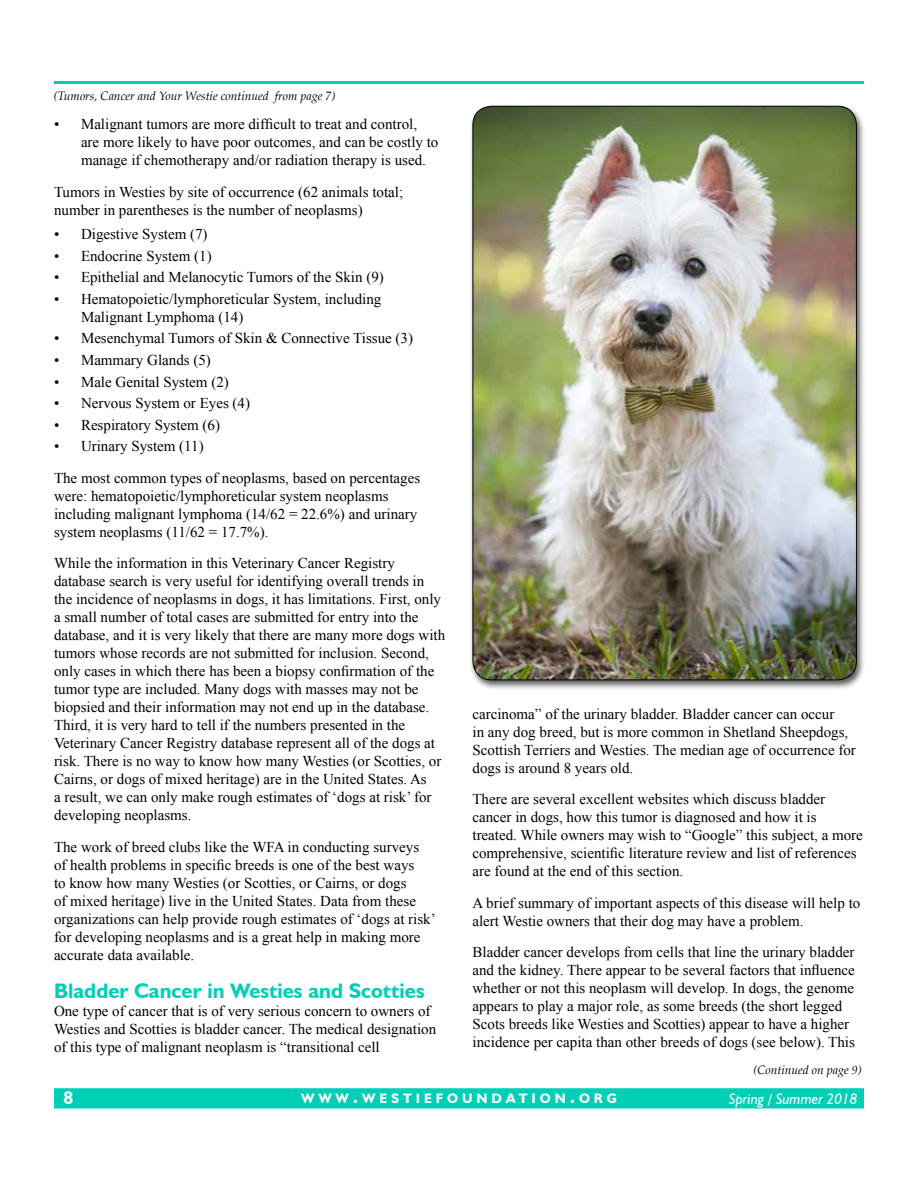
<style>
.page{position:relative;width:918px;height:1188px;background:#fff}
.page>*{position:absolute;margin:0;border:0;box-sizing:border-box;transform-origin:0 0}
.t1{font:700 21px "Humanist 521 BT";color:#00cfb5}
.t2{font:700 18px "Humanist 521 BT";color:#fff}
.t3{font:15px/18px "Times New Roman";color:#000}
.t4{font:italic 15px "Humanist 521 BT";color:#fff}
.t5{font:700 13.65px "Humanist 521 BT";letter-spacing:.285em;color:#fff}
.t6{font:italic 12px "Palatino";color:#000}
.s1{font-size:19.5px}
</style>
<div class="page">
<div style="left:54px;top:1088px;width:810px;height:20px;background:#00cfb5;border:2px solid #00cfb5"></div>
<hr style="left:54px;top:81px;width:810px;height:3px;background:#00cfb5">
<div style="left:469px;top:104px;width:396px;height:587px;background:#000;opacity:.65"></div>
<img style="left:473px;top:106px;width:383px;height:574px">
<p class="t6" style="left:54px;top:89px;width:283px">(Tumors, Cancer and Your Westie continued from page 7)</p>
<p class="t3" style="left:81px;top:115px;width:359px;text-indent:-27px">• Malignant tumors are more difficult to treat and control, are more likely to have poor outcomes, and can be costly to manage if chemotherapy and/or radiation therapy is used.</p>
<p class="t3" style="left:54px;top:182px;width:351px">Tumors in Westies by site of occurrence (62 animals total; number in parentheses is the number of neoplasms)</p>
<p class="t3" style="left:54px;top:225px;width:155px">• Digestive System (7)</p>
<p class="t3" style="left:54px;top:247px;width:159px">• Endocrine System (1)</p>
<p class="t3" style="left:54px;top:268px;width:331px">• Epithelial and Melanocytic Tumors of the Skin (9)</p>
<p class="t3" style="left:81px;top:290px;width:302px;text-indent:-27px">• Hematopoietic/lymphoreticular System, including<br>Malignant Lymphoma (14)</p>
<p class="t3" style="left:54px;top:329px;width:361px">• Mesenchymal Tumors of Skin &amp; Connective Tissue (3)</p>
<p class="t3" style="left:54px;top:351px;width:158px">• Mammary Glands (5)</p>
<p class="t3" style="left:54px;top:372px;width:176px">• Male Genital System (2)</p>
<p class="t3" style="left:54px;top:394px;width:198px">• Nervous System or Eyes (4)</p>
<p class="t3" style="left:54px;top:415px;width:168px">• Respiratory System (6)</p>
<p class="t3" style="left:54px;top:430px;width:368px;line-height:31.5px">• Urinary System (11)<br>The most common types of neoplasms, based on percentages</p>
<p class="t3" style="left:54px;top:486px;width:365px">were: hematopoietic/lymphoreticular system neoplasms including malignant lymphoma (14/62 = 22.6%) and urinary system neoplasms (11/62 = 17.7%).</p>
<p class="t3" style="left:54px;top:554px;width:393px">While the information in this Veterinary Cancer Registry database search is very useful for identifying overall trends in the incidence of neoplasms in dogs, it has limitations. First, only a small number of total cases are submitted for entry into the database, and it is very likely that there are many more dogs with tumors whose records are not submitted for inclusion. Second, only cases in which there has been a biopsy confirmation of the tumor type are included. Many dogs with masses may not be biopsied and their information may not end up in the database.<br>Third, it is very hard to tell if the numbers presented in the Veterinary Cancer Registry database represent all of the dogs at risk. There is no way to know how many Westies (or Scotties, or Cairns, or dogs of mixed heritage) are in the United States. As<br>a result, we can only make rough estimates of ‘dogs at risk’ for developing neoplasms.</p>
<p class="t3" style="left:54px;top:837px;width:383px">The work of breed clubs like the WFA in conducting surveys<br>of health problems in specific breeds is one of the best ways<br>to know how many Westies (or Scotties, or Cairns, or dogs<br>of mixed heritage) live in the United States. Data from these organizations can help provide rough estimates of ‘dogs at risk’ for developing neoplasms and is a great help in making more accurate data available.</p>
<h1 class="t1" style="left:54px;top:978px;width:372px">Bladder Cancer in Westies and Scotties</h1>
<p class="t3" style="left:54px;top:1002px;width:384px">One type of cancer that is of very serious concern to owners of<br>Westies and Scotties is bladder cancer. The medical designation of this type of malignant neoplasm is “transitional cell</p>
<p class="t3" style="left:472px;top:705px;width:385px">carcinoma” of the urinary bladder. Bladder cancer can occur<br>in any dog breed, but is more common in Shetland Sheepdogs, Scottish Terriers and Westies. The median age of occurrence for dogs is around 8 years old.</p>
<p class="t3" style="left:472px;top:790px;width:392px">There are several excellent websites which discuss bladder cancer in dogs, how this tumor is diagnosed and how it is treated. While owners may wish to “Google” this subject, a more comprehensive, scientific literature review and list of references are found at the end of this section.</p>
<p class="t3" style="left:472px;top:894px;width:389px">A brief summary of important aspects of this disease will help to alert Westie owners that their dog may have a problem.</p>
<p class="t3" style="left:472px;top:943px;width:384px">Bladder cancer develops from cells that line the urinary bladder and the kidney. There appear to be several factors that influence whether or not this neoplasm will develop. In dogs, the genome appears to play a major role, as some breeds (the short legged Scots breeds like Westies and Scotties) appear to have a higher incidence per capita than other breeds of dogs (see below). This</p>
<p class="t6" style="left:754px;top:1063px;width:110px">(Continued on page 9)</p>
<p class="t2" style="left:64px;top:1087px;width:11px">8</p>
<p class="t5" style="left:301px;top:1090px;width:317px">WWW<span class="s1">.</span>WESTIEFOUNDATION<span class="s1">.</span>ORG</p>
<p class="t4" style="left:729px;top:1090px;width:129px">Spring / Summer 2018</p>
</div>
